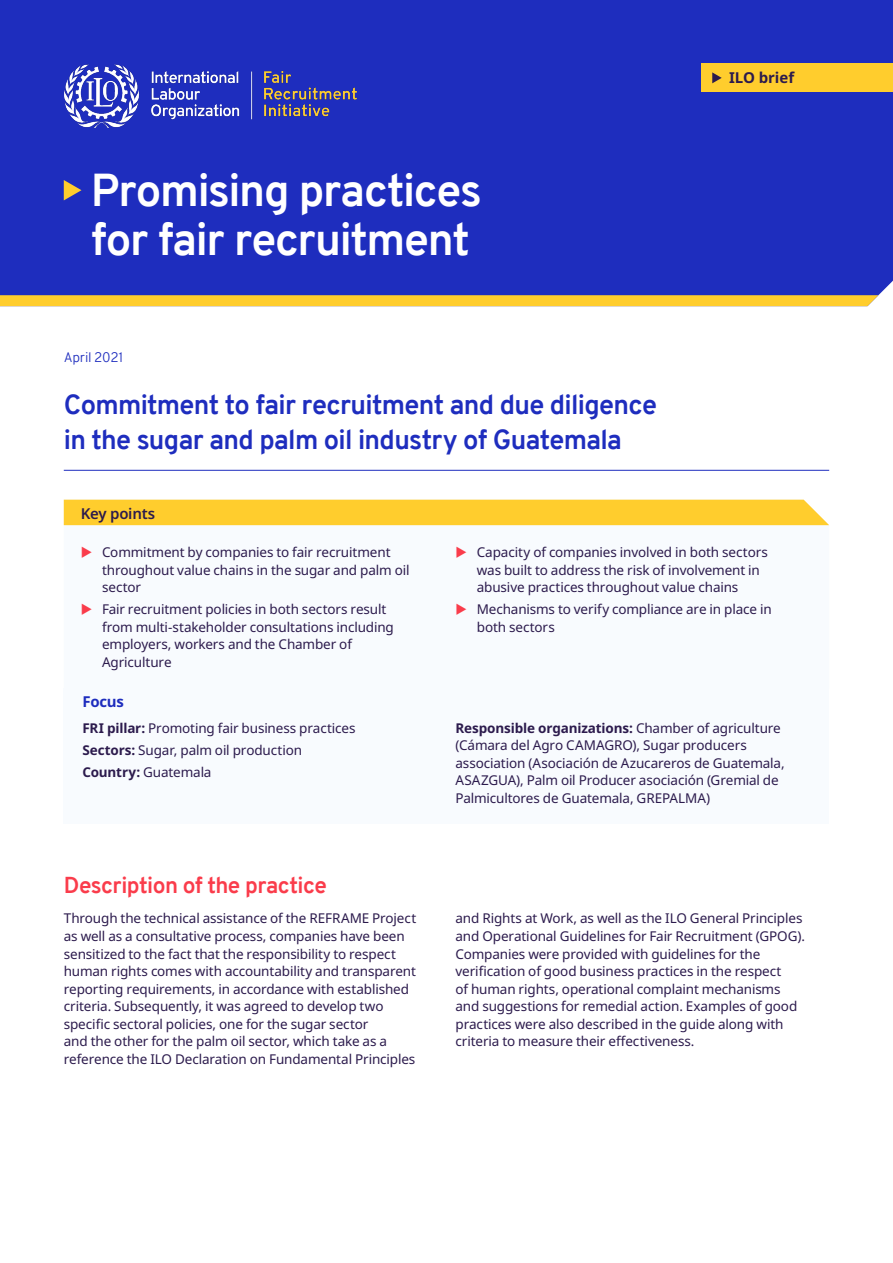
<style>
.page{position:relative;width:893px;height:1263px;background:#fff}
.page>*{position:absolute;margin:0;border:0;box-sizing:border-box;transform-origin:0 0}
.Briefing_A4_-_Main_t{font:700 45px/49.5px "Overpass";letter-spacing:-.03em;color:#fff}
.Briefing_A4_-_Headin{font:700 27px/35.1px "Overpass";letter-spacing:-.025em;color:#1e2dbe}
.Titre_A{font:700 22.5px "Overpass";letter-spacing:-.025em;color:#fa3c4b}
.Briefing_A4_-_Crossh{font:600 15px "Noto Sans";letter-spacing:-.015em;color:#2c1b4d}
.Briefing_A4_-_Series{font:700 15px "Noto Sans";letter-spacing:-.005em;color:#2c1b4d}
.box_header{font:700 15px "Noto Sans";letter-spacing:-.01em;color:#1e2dbe}
.Body{font:13.5px/17.5px "Noto Sans";letter-spacing:-.01em;color:#2c1b4d}
.box_header-2{font:13.5px "Noto Sans";letter-spacing:-.01em;color:#2c1b4d}
.Briefing_A4_-_footer{font:300 13.5px "Overpass";letter-spacing:-.015em;color:#1e2dbe}
.s1{font-weight:700}
</style>
<div class="page">
<div style="left:64px;top:688px;width:765px;height:136px;background:#f8fbfe"></div>
<div style="left:0;top:0;width:893px;height:296px;background:#1e2dbe"></div>
<svg style="left:0;top:295px;width:878px;height:11px;background:#faca30"></svg>
<svg style="left:64px;top:180px;width:17px;height:20px"></svg>
<div style="left:702px;top:64px;width:191px;height:28px;background:#ffcd2d"></div>
<svg style="left:712px;top:72px;width:10px;height:11px"></svg>
<svg style="left:64px;top:525px;width:765px;height:1px"></svg>
<div style="left:64px;top:500px;width:765px;height:25px;background:#ffcd2d"></div>
<hr style="left:64px;top:470px;width:765px;height:1px;background:#1e2dbe">
<img style="left:45px;top:48px;width:327px;height:92px">
<p class="Briefing_A4_-_Main_t" style="left:91px;top:166px;width:392px">Promising practices for fair recruitment</p>
<p class="Briefing_A4_-_footer" style="left:64px;top:347px;width:61px">April 2021</p>
<p class="Briefing_A4_-_Headin" style="left:64px;top:387px;width:595px">Commitment to fair recruitment and due diligence in the sugar and palm oil industry of Guatemala</p>
<p class="Briefing_A4_-_Crossh" style="left:81px;top:503px;width:76px">Key points</p>
<p class="Briefing_A4_-_Series" style="left:729px;top:67px;width:67px">ILO brief</p>
<p class="Body" style="left:102px;top:544px;width:309px">Commitment by companies to fair recruitment throughout value chains in the sugar and palm oil sector</p>
<p class="Body" style="left:102px;top:601px;width:293px">Fair recruitment policies in both sectors result from multi-stakeholder consultations including employers, workers and the Chamber of Agriculture</p>
<p class="box_header" style="left:82px;top:691px;width:43px">Focus</p>
<p class="box_header-2" style="left:82px;top:719px;width:275px"><span class="s1">FRI pillar:</span> Promoting fair business practices</p>
<p class="box_header-2" style="left:82px;top:740px;width:221px"><span class="s1">Sectors:</span> Sugar, palm oil production</p>
<p class="box_header-2" style="left:82px;top:762px;width:131px"><span class="s1">Country:</span> Guatemala</p>
<p class="Body" style="left:477px;top:544px;width:293px">Capacity of companies involved in both sectors was built to address the risk of involvement in abusive practices throughout value chains</p>
<p class="Body" style="left:477px;top:601px;width:296px">Mechanisms to verify compliance are in place in both sectors</p>
<p class="Body" style="left:455px;top:719px;width:331px"><span class="s1">Responsible organizations:</span> Chamber of agriculture (Cámara del Agro CAMAGRO), Sugar producers association (Asociación de Azucareros de Guatemala, ASAZGUA), Palm oil Producer asociación (Gremial de Palmicultores de Guatemala, GREPALMA)</p>
<p class="Titre_A" style="left:64px;top:869px;width:265px">Description of the practice</p>
<p class="Body" style="left:64px;top:910px;width:354px">Through the technical assistance of the REFRAME Project as well as a consultative process, companies have been sensitized to the fact that the responsibility to respect human rights comes with accountability and transparent reporting requirements, in accordance with established criteria. Subsequently, it was agreed to develop two specific sectoral policies, one for the sugar sector<br>and the other for the palm oil sector, which take as a reference the ILO Declaration on Fundamental Principles</p>
<p class="Body" style="left:455px;top:910px;width:351px">and Rights at Work, as well as the ILO General Principles and Operational Guidelines for Fair Recruitment (GPOG).<br>Companies were provided with guidelines for the verification of good business practices in the respect<br>of human rights, operational complaint mechanisms and suggestions for remedial action. Examples of good practices were also described in the guide along with criteria to measure their effectiveness.</p>
</div>
